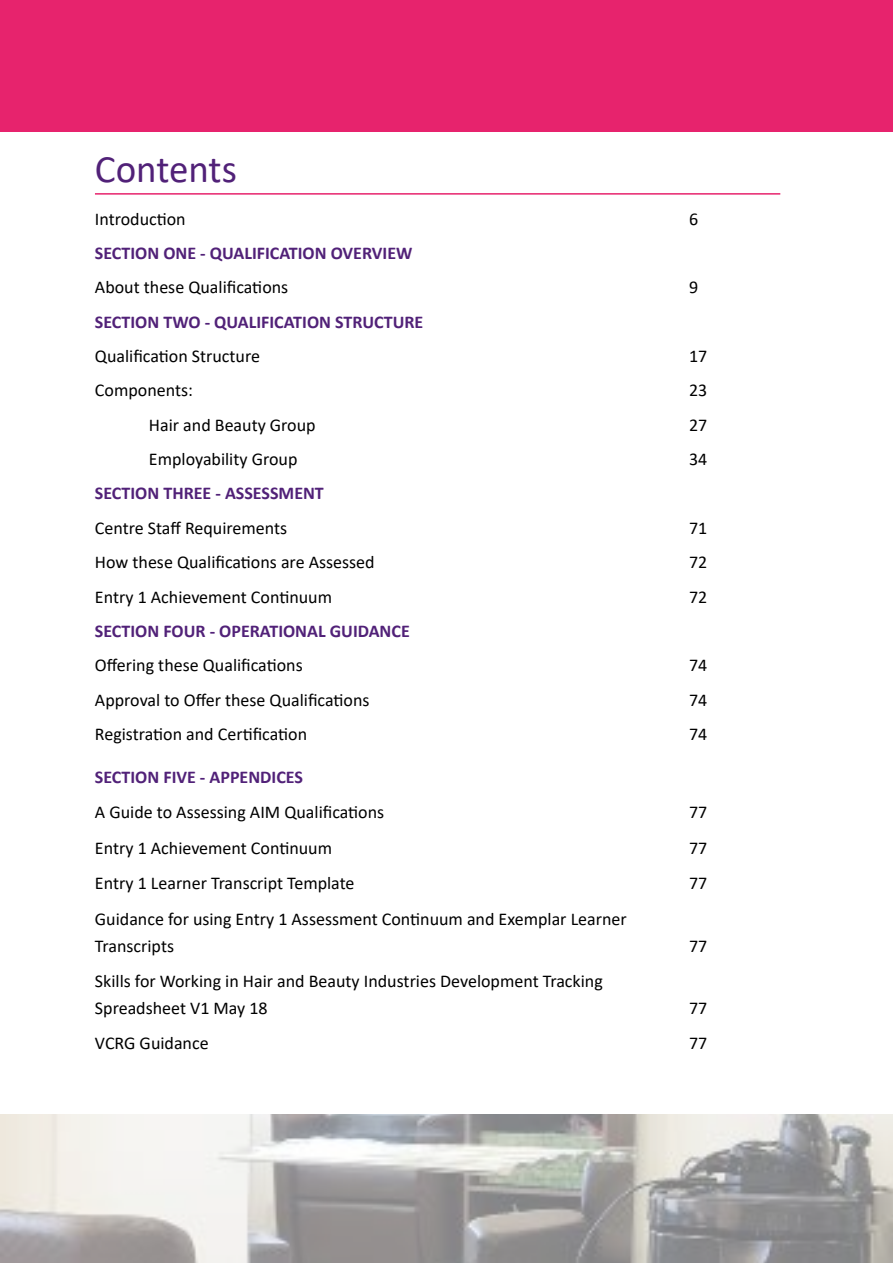
<style>
.page{position:relative;width:893px;height:1263px;background:#fff}
.page>*{position:absolute;margin:0;border:0;box-sizing:border-box;transform-origin:0 0}
.t1{font:39px "Calibri";color:#512178}
.t2{font:18px/27px "Calibri";color:#000}
.t3{font:700 18px "Calibri";color:#512178}
</style>
<div class="page">
<hr style="left:95px;top:193px;width:685px;height:2px;background:#e7236d">
<div style="left:0;top:0;width:893px;height:132px;background:#e7236d"></div>
<img style="left:0;top:1114px;width:893px;height:149px">
<h1 class="t1" style="left:95px;top:142px;width:143px">Contents</h1>
<p class="t2" style="left:95px;top:205px;width:92px">Introduction</p>
<p class="t2" style="left:689px;top:205px;width:11px">6</p>
<p class="t3" style="left:95px;top:240px;width:319px">SECTION ONE - QUALIFICATION OVERVIEW</p>
<p class="t2" style="left:95px;top:273px;width:195px">About these Qualifications</p>
<p class="t2" style="left:689px;top:273px;width:11px">9</p>
<p class="t3" style="left:95px;top:309px;width:330px">SECTION TWO - QUALIFICATION STRUCTURE</p>
<p class="t2" style="left:95px;top:342px;width:167px">Qualification Structure</p>
<p class="t2" style="left:689px;top:342px;width:20px">17</p>
<p class="t2" style="left:95px;top:376px;width:100px">Components:</p>
<p class="t2" style="left:689px;top:376px;width:20px">23</p>
<p class="t2" style="left:149px;top:411px;width:168px">Hair and Beauty Group</p>
<p class="t2" style="left:689px;top:411px;width:20px">27</p>
<p class="t2" style="left:149px;top:445px;width:150px">Employability Group</p>
<p class="t2" style="left:689px;top:445px;width:20px">34</p>
<p class="t3" style="left:95px;top:481px;width:230px">SECTION THREE - ASSESSMENT</p>
<p class="t2" style="left:95px;top:514px;width:194px">Centre Staff Requirements</p>
<p class="t2" style="left:689px;top:514px;width:20px">71</p>
<p class="t2" style="left:95px;top:548px;width:281px">How these Qualifications are Assessed</p>
<p class="t2" style="left:689px;top:548px;width:20px">72</p>
<p class="t2" style="left:95px;top:583px;width:239px">Entry 1 Achievement Continuum</p>
<p class="t2" style="left:689px;top:583px;width:20px">72</p>
<p class="t3" style="left:95px;top:618px;width:316px">SECTION FOUR - OPERATIONAL GUIDANCE</p>
<p class="t2" style="left:95px;top:651px;width:209px">Offering these Qualifications</p>
<p class="t2" style="left:689px;top:651px;width:20px">74</p>
<p class="t2" style="left:95px;top:686px;width:276px">Approval to Offer these Qualifications</p>
<p class="t2" style="left:689px;top:686px;width:20px">74</p>
<p class="t2" style="left:95px;top:720px;width:214px">Registration and Certification</p>
<p class="t2" style="left:689px;top:720px;width:20px">74</p>
<p class="t3" style="left:95px;top:764px;width:210px">SECTION FIVE - APPENDICES</p>
<p class="t2" style="left:95px;top:798px;width:291px">A Guide to Assessing AIM Qualifications</p>
<p class="t2" style="left:689px;top:798px;width:20px">77</p>
<p class="t2" style="left:95px;top:834px;width:239px">Entry 1 Achievement Continuum</p>
<p class="t2" style="left:689px;top:834px;width:20px">77</p>
<p class="t2" style="left:95px;top:869px;width:261px">Entry 1 Learner Transcript Template</p>
<p class="t2" style="left:689px;top:869px;width:20px">77</p>
<p class="t2" style="left:95px;top:905px;width:533px">Guidance for using Entry 1 Assessment Continuum and Exemplar Learner<br>Transcripts</p>
<p class="t2" style="left:689px;top:932px;width:20px">77</p>
<p class="t2" style="left:95px;top:967px;width:509px">Skills for Working in Hair and Beauty Industries Development Tracking<br>Spreadsheet V1 May 18</p>
<p class="t2" style="left:689px;top:994px;width:20px">77</p>
<p class="t2" style="left:95px;top:1029px;width:115px">VCRG Guidance</p>
<p class="t2" style="left:689px;top:1029px;width:20px">77</p>
</div>
